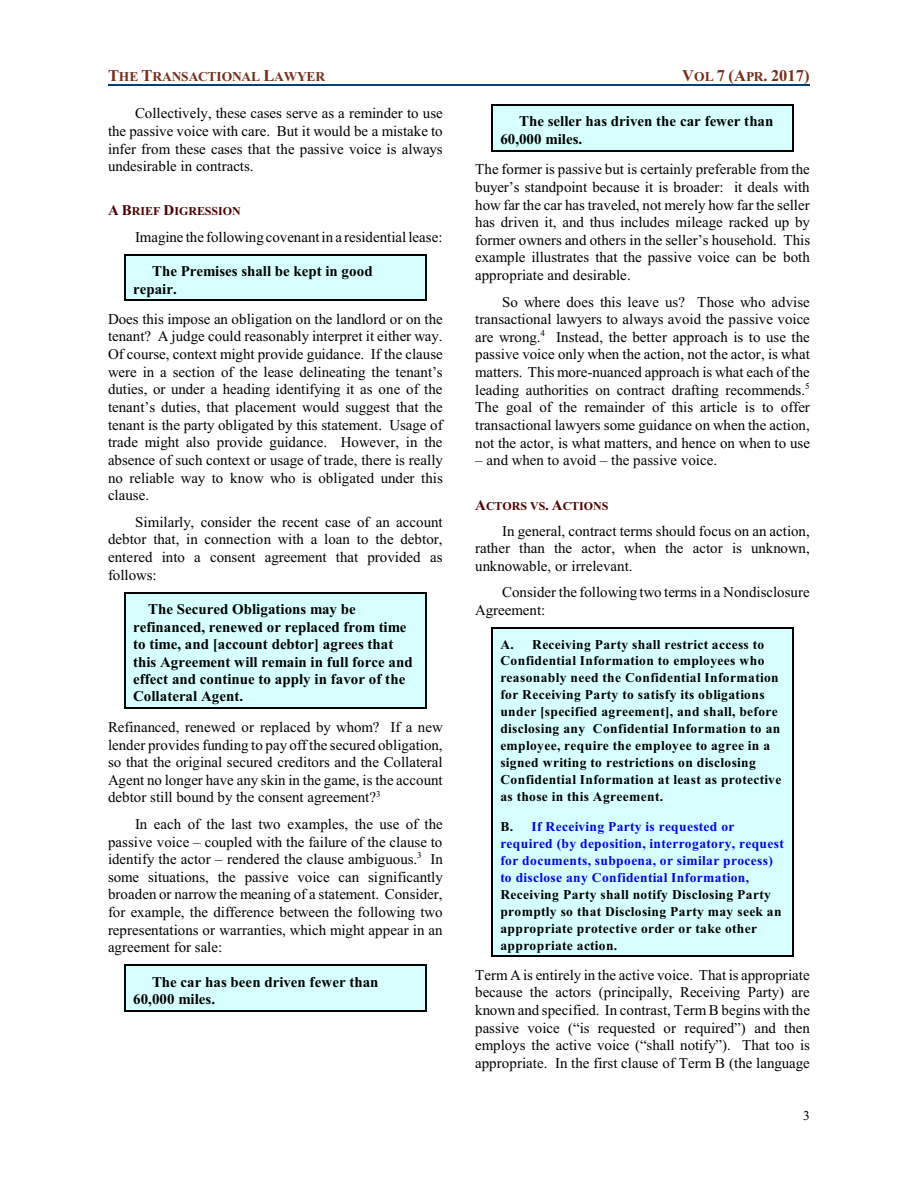
<style>
.page{position:relative;width:918px;height:1188px;background:#fff}
.page>*{position:absolute;margin:0;border:0;box-sizing:border-box;transform-origin:0 0}
.t1{font:700 16.5px "Times New Roman";color:#75301c}
.t2{font:15px/17.7px "Times New Roman";color:#000;text-align:justify}
.t3{font:700 15px/17.5px "Times New Roman";color:#000}
.t4{font:700 13.5px/17px "Times New Roman";letter-spacing:.025em;color:#000}
.t5{font:700 13.5px/17px "Times New Roman";letter-spacing:.025em;color:#00f}
.t6{font:700 13.5px "Times New Roman";letter-spacing:-.015em;color:#75301c}
.t7{font:13.5px "Times New Roman";color:#000}
.t8{font:700 12px "Times New Roman";color:#4f0000}
.t9{font:9px "Times New Roman";color:#000}
.s1{font-size:16.5px}
.s2{font-size:13.5px}
.s3{font-size:15px}
.s4{color:#000}
</style>
<div class="page">
<hr style="left:108px;top:84px;width:702px;height:2px;background:#004073">
<div style="left:124px;top:254px;width:302px;height:47px;background:#d6ffff"></div>
<hr style="left:124px;top:254px;width:1px;height:47px;background:#000">
<hr style="left:425px;top:254px;width:1px;height:47px;background:#000">
<hr style="left:124px;top:254px;width:302px;height:1px;background:#000">
<hr style="left:124px;top:300px;width:302px;height:1px;background:#000">
<div style="left:124px;top:592px;width:302px;height:117px;background:#d6ffff"></div>
<hr style="left:124px;top:592px;width:1px;height:117px;background:#000">
<hr style="left:425px;top:592px;width:1px;height:117px;background:#000">
<hr style="left:124px;top:592px;width:302px;height:1px;background:#000">
<hr style="left:124px;top:708px;width:302px;height:1px;background:#000">
<div style="left:124px;top:965px;width:302px;height:47px;background:#d6ffff"></div>
<hr style="left:124px;top:965px;width:1px;height:47px;background:#000">
<hr style="left:425px;top:965px;width:1px;height:47px;background:#000">
<hr style="left:124px;top:965px;width:302px;height:1px;background:#000">
<hr style="left:124px;top:1011px;width:302px;height:1px;background:#000">
<div style="left:491px;top:104px;width:303px;height:47px;background:#d6ffff"></div>
<hr style="left:491px;top:104px;width:2px;height:47px;background:#000">
<hr style="left:792px;top:104px;width:2px;height:47px;background:#000">
<hr style="left:491px;top:104px;width:303px;height:2px;background:#000">
<hr style="left:491px;top:150px;width:303px;height:1px;background:#000">
<div style="left:491px;top:627px;width:303px;height:330px;background:#d6ffff"></div>
<hr style="left:491px;top:627px;width:2px;height:330px;background:#000">
<hr style="left:792px;top:627px;width:2px;height:330px;background:#000">
<hr style="left:491px;top:627px;width:303px;height:2px;background:#000">
<hr style="left:491px;top:956px;width:303px;height:1px;background:#000">
<p class="t6" style="left:108px;top:72px;width:219px"><span class="s1">T</span>HE <span class="s1">T</span>RANSACTIONAL <span class="s1">L</span>AWYER</p>
<p class="t1" style="left:682px;top:69px;width:129px">V<span class="s2">OL</span> 7 (A<span class="s2">PR</span>. 2017)</p>
<p class="t2" style="left:108px;top:106px;width:336px;text-indent:27px">Collectively, these cases serve as a reminder to use the passive voice with care. But it would be a mistake to infer from these cases that the passive voice is always undesirable in contracts.</p>
<p class="t8" style="left:108px;top:207px;width:134px"><span class="s3">A B</span>RIEF <span class="s3">D</span>IGRESSION</p>
<p class="t2" style="left:135px;top:229px;width:309px">Imagine the following covenant in a residential lease:</p>
<p class="t3" style="left:133px;top:263px;width:241px;text-indent:19px">The Premises shall be kept in good repair.</p>
<p class="t2" style="left:108px;top:311px;width:336px">Does this impose an obligation on the landlord or on the tenant? A judge could reasonably interpret it either way.<br>Of course, context might provide guidance. If the clause were in a section of the lease delineating the tenant’s duties, or under a heading identifying it as one of the tenant’s duties, that placement would suggest that the tenant is the party obligated by this statement. Usage of trade might also provide guidance. However, in the absence of such context or usage of trade, there is really no reliable way to know who is obligated under this clause.</p>
<p class="t2" style="left:108px;top:514px;width:336px;text-indent:27px">Similarly, consider the recent case of an account debtor that, in connection with a loan to the debtor, entered into a consent agreement that provided as follows:</p>
<p class="t3" style="left:133px;top:602px;width:281px;text-indent:15px">The Secured Obligations may be refinanced, renewed or replaced from time to time, and [account debtor] agrees that this Agreement will remain in full force and effect and continue to apply in favor of the Collateral Agent.</p>
<p class="t2" style="left:108px;top:719px;width:336px">Refinanced, renewed or replaced by whom? If a new lender provides funding to pay off the secured obligation, so that the original secured creditors and the Collateral Agent no longer have any skin in the game, is the account debtor still bound by the consent agreement?<sup>3</sup></p>
<p class="t2" style="left:108px;top:816px;width:336px;text-indent:27px">In each of the last two examples, the use of the passive voice – coupled with the failure of the clause to identify the actor – rendered the clause ambiguous. In</p>
<p class="t3" style="left:500px;top:114px;width:275px;text-indent:19px">The seller has driven the car fewer than<br>60,000 miles.</p>
<p class="t2" style="left:475px;top:162px;width:336px">The former is passive but is certainly preferable from the buyer’s standpoint because it is broader: it deals with how far the car has traveled, not merely how far the seller has driven it, and thus includes mileage racked up by former owners and others in the seller’s household. This example illustrates that the passive voice can be both appropriate and desirable.</p>
<p class="t2" style="left:475px;top:294px;width:336px;text-indent:27px">So where does this leave us? Those who advise transactional lawyers to always avoid the passive voice are wrong. Instead, the better approach is to use the</p>
<p class="t9" style="left:540px;top:330px;width:6px">4</p>
<p class="t2" style="left:475px;top:347px;width:336px">passive voice only when the action, not the actor, is what matters. Thismore-nuanced approach is what each of the leading authorities on contract drafting recommends.<sup>5<br></sup>The goal of the remainder of this article is to offer transactional lawyers some guidance on when the action, not the actor, is what matters, and hence on when to use</p>
<p class="t2" style="left:475px;top:453px;width:243px">– and when to avoid – the passive voice.</p>
<p class="t8" style="left:475px;top:501px;width:135px"><span class="s3">A</span>CTORS VS<span class="s3">. A</span>CTIONS</p>
<p class="t2" style="left:475px;top:523px;width:336px;text-indent:27px">In general, contract terms should focus on an action, rather than the actor, when the actor is unknown, unknowable, or irrelevant.</p>
<p class="t2" style="left:475px;top:585px;width:336px;text-indent:27px">Consider the following two terms in a Nondisclosure<br>Agreement:</p>
<p class="t4" style="left:500px;top:637px;width:282px">A. Receiving Party shall restrict access to Confidential Information to employees who reasonably need the Confidential Information for Receiving Party to satisfy its obligations under [specified agreement], and shall, before disclosing any Confidential Information to an employee, require the employee to agree in a signed writing to restrictions on disclosing Confidential Information at least as protective as those in this Agreement.</p>
<p class="t5" style="left:500px;top:820px;width:285px"><span class="s4">B.</span> If Receiving Party is requested or required (by deposition, interrogatory, request for documents, subpoena, or similar process) to disclose any Confidential Information,</p>
<p class="t4" style="left:500px;top:887px;width:283px">Receiving Party shall notify Disclosing Party promptly so that Disclosing Party may seek an appropriate protective order or take other appropriate action.</p>
<p class="t2" style="left:475px;top:967px;width:336px">TermA is entirely in the active voice. That is appropriate because the actors (principally, Receiving Party) are known and specified. In contrast, Term B begins with the passive voice (“is requested or required”) and then employs the active voice (“shall notify”). That too is appropriate. In the first clause of Term B (the language</p>
<p class="t7" style="left:803px;top:1111px;width:8px">3</p>
<p class="t9" style="left:417px;top:852px;width:6px">3</p>
<p class="t2" style="left:108px;top:869px;width:336px">some situations, the passive voice can significantly broaden or narrow the meaning of a statement. Consider, for example, the difference between the following two representations or warranties, which might appear in an agreement for sale:</p>
<p class="t3" style="left:133px;top:974px;width:247px;text-indent:19px">The car has been driven fewer than<br>60,000 miles.</p>
</div>
